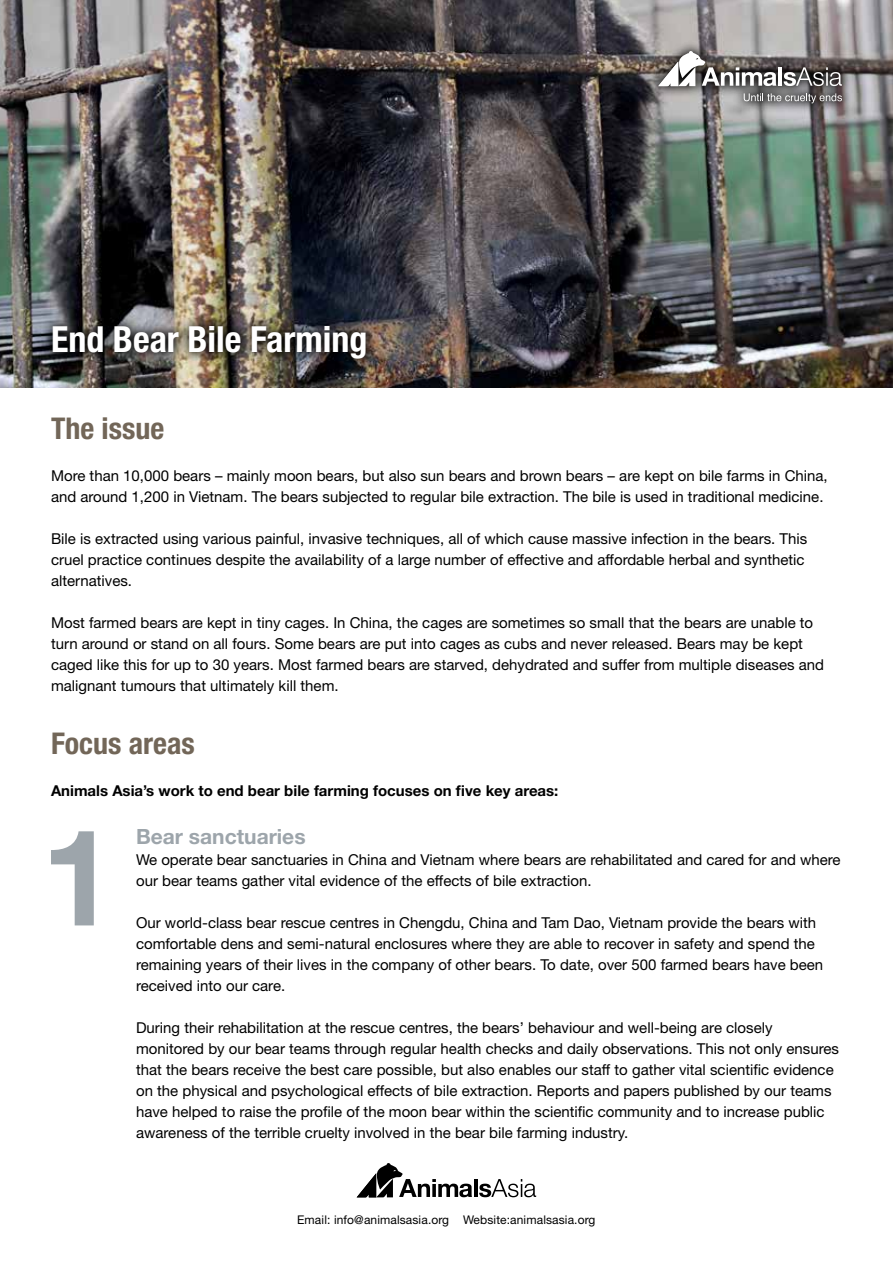
<style>
.page{position:relative;width:893px;height:1263px;background:#fff}
.page>*{position:absolute;margin:0;border:0;box-sizing:border-box;transform-origin:0 0}
.t1{font:700 134.4px "Helvetica Neue";color:#9da5ab}
.t2{font:700 condensed 36px "Helvetica Neue";color:#fff}
.t3{font:700 condensed 30px "Helvetica Neue";color:#726658}
.t4{font:700 21px "Helvetica Neue";color:#9da5ab}
.t5{font:15px/21px "Helvetica Neue";color:#000}
.t6{font:700 15px "Helvetica Neue";color:#000}
.t7{font:12px "Helvetica Neue";letter-spacing:.01em;color:#000}
</style>
<div class="page">
<hr style="left:474px;top:1179px;width:3px;height:18px;background:#000">
<svg style="left:479px;top:1179px;width:57px;height:18px"></svg>
<svg style="left:357px;top:1163px;width:115px;height:34px"></svg>
<img style="left:0;top:0;width:893px;height:387px">
<img style="left:42px;top:314px;width:335px;height:57px">
<svg style="left:648px;top:40px;width:205px;height:74px;background:#918d8d"></svg>
<hr style="left:778px;top:67px;width:4px;height:19px;background:#fff">
<svg style="left:784px;top:67px;width:58px;height:19px"></svg>
<svg style="left:658px;top:51px;width:118px;height:35px"></svg>
<svg style="left:744px;top:93px;width:98px;height:10px"></svg>
<h2 class="t2" style="left:51px;top:317px;width:318px">End Bear Bile Farming</h2>
<h3 class="t3" style="left:51px;top:411px;width:115px">The issue</h3>
<p class="t5" style="left:51px;top:465px;width:778px">More than 10,000 bears – mainly moon bears, but also sun bears and brown bears – are kept on bile farms in China, and around 1,200 in Vietnam. The bears subjected to regular bile extraction. The bile is used in traditional medicine.</p>
<p class="t5" style="left:51px;top:528px;width:758px">Bile is extracted using various painful, invasive techniques, all of which cause massive infection in the bears. This cruel practice continues despite the availability of a large number of effective and affordable herbal and synthetic alternatives.</p>
<p class="t5" style="left:51px;top:612px;width:774px">Most farmed bears are kept in tiny cages. In China, the cages are sometimes so small that the bears are unable to turn around or stand on all fours. Some bears are put into cages as cubs and never released. Bears may be kept caged like this for up to 30 years. Most farmed bears are starved, dehydrated and suffer from multiple diseases and malignant tumours that ultimately kill them.</p>
<h3 class="t3" style="left:51px;top:726px;width:145px">Focus areas</h3>
<p class="t6" style="left:51px;top:782px;width:509px">Animals Asia’s work to end bear bile farming focuses on five key areas:</p>
<h1 class="t1" style="left:41px;top:794px;width:76px">1</h1>
<h3 class="t4" style="left:136px;top:824px;width:171px">Bear sanctuaries</h3>
<p class="t5" style="left:136px;top:849px;width:706px">We operate bear sanctuaries in China and Vietnam where bears are rehabilitated and cared for and where our bear teams gather vital evidence of the effects of bile extraction.</p>
<p class="t5" style="left:136px;top:912px;width:689px">Our world-class bear rescue centres in Chengdu, China and Tam Dao, Vietnam provide the bears with comfortable dens and semi-natural enclosures where they are able to recover in safety and spend the remaining years of their lives in the company of other bears. To date, over 500 farmed bears have been received into our care.</p>
<p class="t5" style="left:136px;top:1017px;width:704px">During their rehabilitation at the rescue centres, the bears’ behaviour and well-being are closely monitored by our bear teams through regular health checks and daily observations. This not only ensures that the bears receive the best care possible, but also enables our staff to gather vital scientific evidence on the physical and psychological effects of bile extraction. Reports and papers published by our teams have helped to raise the profile of the moon bear within the scientific community and to increase public awareness of the terrible cruelty involved in the bear bile farming industry.</p>
<p class="t7" style="left:297px;top:1213px;width:300px">Email: info@animalsasia.org Website:animalsasia.org</p>
</div>
